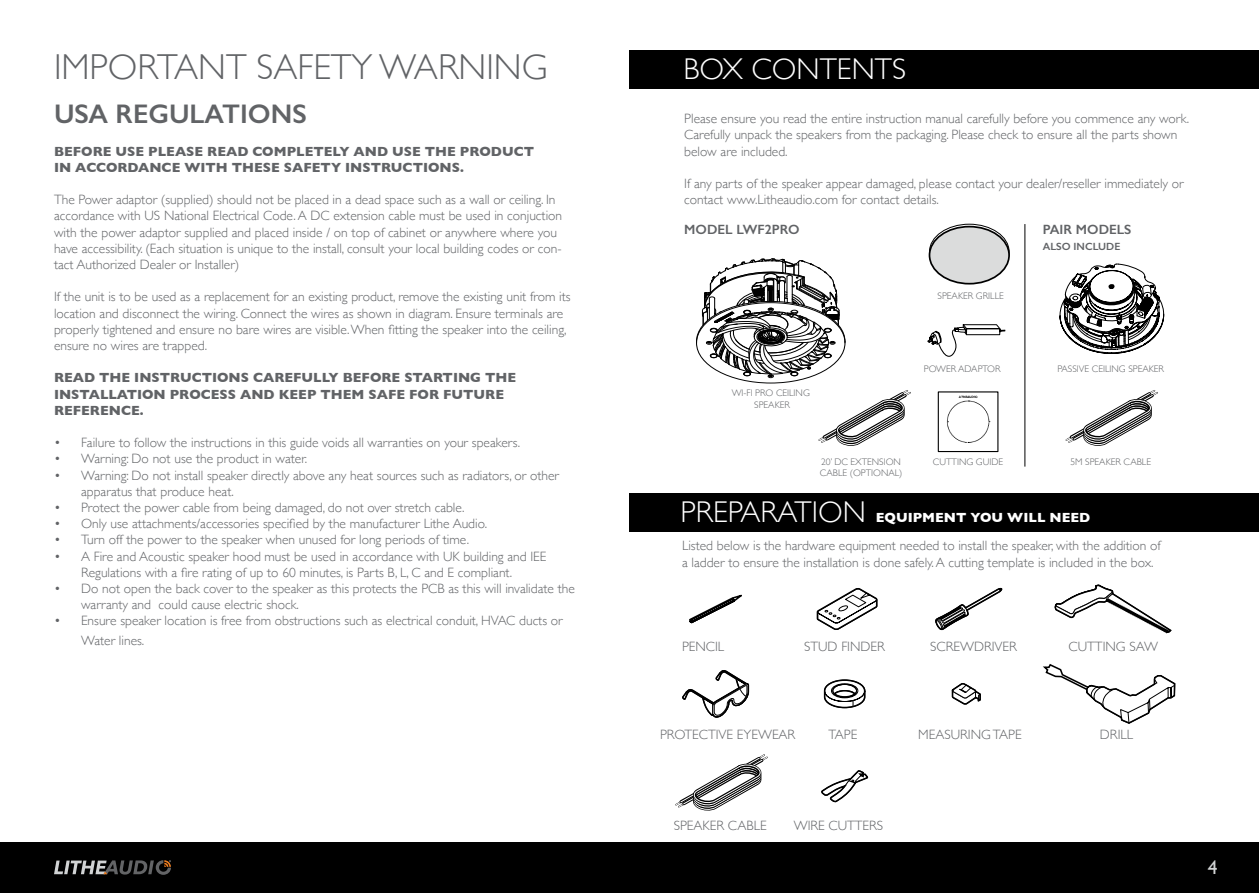
<style>
.page{position:relative;width:1259px;height:893px;background:#fff}
.page>*{position:absolute;margin:0;border:0;box-sizing:border-box;transform-origin:0 0}
.t1{font:300 36px "Gill Sans";color:#616366}
.t2{font:300 30px "Gill Sans";color:#fff}
.t3{font:600 27px "Gill Sans";color:#616366}
.t4{font:19.5px "Gill Sans";color:#d1d3d4}
.t5{font:300 13.5px/16.2px "Gill Sans";color:#616366}
.t6{font:700 13.5px/16.2px "Gill Sans";color:#616366}
.t7{font:600 13.5px "Gill Sans";color:#616366}
.t8{font:700 13.5px "Gill Sans";color:#fff}
.t9{font:600 10.5px "Gill Sans";color:#616366}
.t10{font:300 9.6px/11.4px "Gill Sans";color:#616366;text-align:center}
</style>
<div class="page">
<div style="left:0;top:842px;width:1259px;height:51px;background:#000"></div>
<div style="left:629px;top:50px;width:630px;height:38px;background:#000"></div>
<div style="left:629px;top:493px;width:630px;height:38px;background:#000"></div>
<svg style="left:682px;top:670px;width:68px;height:48px"></svg>
<svg style="left:951px;top:683px;width:30px;height:22px"></svg>
<svg style="left:935px;top:587px;width:68px;height:44px"></svg>
<svg style="left:823px;top:679px;width:43px;height:30px"></svg>
<div style="left:833px;top:690px;width:22px;height:8px;border:2px solid #000;border-radius:50%"></div>
<svg style="left:821px;top:770px;width:48px;height:33px"></svg>
<svg style="left:1043px;top:664px;width:133px;height:60px"></svg>
<svg style="left:1054px;top:584px;width:118px;height:50px"></svg>
<svg style="left:689px;top:594px;width:53px;height:30px"></svg>
<svg style="left:816px;top:588px;width:62px;height:42px"></svg>
<svg style="left:675px;top:754px;width:93px;height:57px"></svg>
<div style="left:929px;top:227px;width:80px;height:57px;background:#dbdcdc;border-radius:50%"></div>
<div style="left:928px;top:226px;width:82px;height:59px;border:2px solid #000;border-radius:50%"></div>
<div style="left:937px;top:391px;width:61px;height:61px;border:1px solid #000"></div>
<svg style="left:1059px;top:264px;width:105px;height:90px"></svg>
<svg style="left:1065px;top:390px;width:93px;height:56px"></svg>
<svg style="left:927px;top:324px;width:78px;height:33px"></svg>
<hr style="left:1024px;top:224px;width:1px;height:243px;background:#000">
<svg style="left:946px;top:396px;width:44px;height:47px"></svg>
<svg style="left:54px;top:860px;width:117px;height:15px"></svg>
<svg style="left:696px;top:258px;width:215px;height:188px"></svg>
<h1 class="t1" style="left:54px;top:39px;width:495px">IMPORTANT SAFETY WARNING</h1>
<h3 class="t3" style="left:54px;top:98px;width:254px">USA REGULATIONS</h3>
<p class="t6" style="left:54px;top:143px;width:481px">BEFORE USE PLEASE READ COMPLETELY AND USE THE PRODUCT<br>IN ACCORDANCE WITH THESE SAFETY INSTRUCTIONS.</p>
<p class="t5" style="left:54px;top:191px;width:509px">The Power adaptor (supplied) should not be placed in a dead space such as a wall or ceiling. In accordance with US National Electrical Code. A DC extension cable must be used in conjuction with the power adaptor supplied and placed inside / on top of cabinet or anywhere where you have accessibility. (Each situation is unique to the install, consult your local building codes or con&shy;tact Authorized Dealer or Installer)</p>
<p class="t5" style="left:54px;top:288px;width:518px">If the unit is to be used as a replacement for an existing product, remove the existing unit from its location and disconnect the wiring. Connect the wires as shown in diagram. Ensure terminals are properly tightened and ensure no bare wires are visible. When fitting the speaker into the ceiling, ensure no wires are trapped.</p>
<p class="t6" style="left:54px;top:369px;width:463px">READ THE INSTRUCTIONS CAREFULLY BEFORE STARTING THE<br>INSTALLATION PROCESS AND KEEP THEM SAFE FOR FUTURE<br>REFERENCE.</p>
<p class="t5" style="left:54px;top:434px;width:467px">• Failure to follow the instructions in this guide voids all warranties on your speakers.</p>
<p class="t5" style="left:54px;top:450px;width:255px">• Warning: Do not use the product in water.</p>
<p class="t5" style="left:81px;top:466px;width:479px;text-indent:-27px">• Warning: Do not install speaker directly above any heat sources such as radiators, or other apparatus that produce heat.</p>
<p class="t5" style="left:54px;top:499px;width:412px">• Protect the power cable from being damaged, do not over stretch cable.</p>
<p class="t5" style="left:54px;top:515px;width:435px">• Only use attachments/accessories specified by the manufacturer Lithe Audio.</p>
<p class="t5" style="left:54px;top:531px;width:417px">• Turn off the power to the speaker when unused for long periods of time.</p>
<p class="t5" style="left:54px;top:547px;width:494px;text-align:center">• A Fire and Acoustic speaker hood must be used in accordance with UK building and IEE<br>Regulations with a fire rating of up to 60 minutes, is Parts B, L, C and E compliant.</p>
<p class="t5" style="left:81px;top:580px;width:495px;text-indent:-27px">• Do not open the back cover to the speaker as this protects the PCB as this will invalidate the warranty and could cause electric shock.</p>
<p class="t5" style="left:81px;top:610px;width:483px;line-height:19.8px;text-indent:-27px">• Ensure speaker location is free from obstructions such as electrical conduit, HVAC ducts or<br>Water lines.</p>
<h2 class="t2" style="left:683px;top:46px;width:224px">BOX CONTENTS</h2>
<p class="t5" style="left:684px;top:110px;width:506px">Please ensure you read the entire instruction manual carefully before you commence any work.<br>Carefully unpack the speakers from the packaging. Please check to ensure all the parts shown below are included.</p>
<p class="t5" style="left:684px;top:175px;width:501px">If any parts of the speaker appear damaged, please contact your dealer/reseller immediately or contact www.Litheaudio.com for contact details.</p>
<p class="t7" style="left:684px;top:221px;width:117px">MODEL LWF2PRO</p>
<p class="t7" style="left:1042px;top:221px;width:90px">PAIR MODELS</p>
<p class="t9" style="left:1042px;top:240px;width:79px">ALSO INCLUDE</p>
<p class="t10" style="left:937px;top:290px;width:68px">SPEAKER GRILLE</p>
<p class="t10" style="left:731px;top:387px;width:80px">WI-FI PRO CEILING<br>SPEAKER</p>
<p class="t10" style="left:819px;top:456px;width:84px;text-align:left">20’ DC EXTENSION<br>CABLE (OPTIONAL)</p>
<p class="t10" style="left:924px;top:362px;width:78px">POWER ADAPTOR</p>
<p class="t10" style="left:1057px;top:362px;width:108px">PASSIVE CEILING SPEAKER</p>
<p class="t10" style="left:933px;top:456px;width:72px">CUTTING GUIDE</p>
<p class="t10" style="left:1070px;top:456px;width:82px">5M SPEAKER CABLE</p>
<h2 class="t2" style="left:680px;top:488px;width:187px">PREPARATION</h2>
<p class="t8" style="left:876px;top:507px;width:216px">EQUIPMENT YOU WILL NEED</p>
<p class="t5" style="left:682px;top:537px;width:480px">Listed below is the hardware equipment needed to install the speaker, with the addition of a ladder to ensure the installation is done safely. A cutting template is included in the box.</p>
<p class="t5" style="left:682px;top:638px;width:44px">PENCIL</p>
<p class="t5" style="left:804px;top:638px;width:82px">STUD FINDER</p>
<p class="t5" style="left:660px;top:726px;width:137px">PROTECTIVE EYEWEAR</p>
<p class="t5" style="left:828px;top:726px;width:30px">TAPE</p>
<p class="t5" style="left:930px;top:638px;width:88px">SCREWDRIVER</p>
<p class="t5" style="left:918px;top:726px;width:105px">MEASURING TAPE</p>
<p class="t5" style="left:1068px;top:638px;width:91px">CUTTING SAW</p>
<p class="t5" style="left:1100px;top:726px;width:35px">DRILL</p>
<p class="t5" style="left:673px;top:817px;width:94px">SPEAKER CABLE</p>
<p class="t5" style="left:793px;top:817px;width:91px">WIRE CUTTERS</p>
<h3 class="t4" style="left:1207px;top:856px;width:11px">4</h3>
</div>
